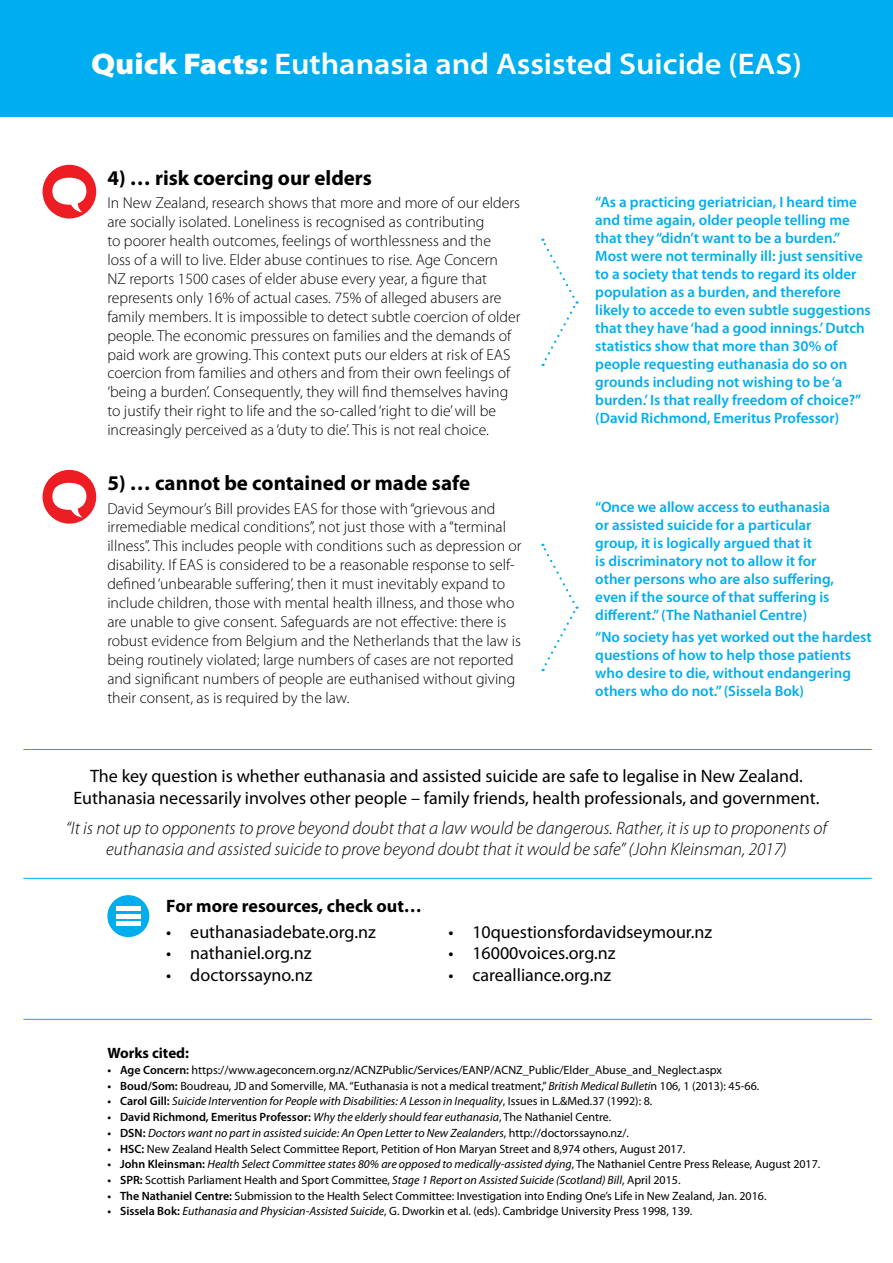
<style>
.page{position:relative;width:893px;height:1263px;background:#fff}
.page>*{position:absolute;margin:0;border:0;box-sizing:border-box;transform-origin:0 0}
.t1{font:600 semi-expanded 30px "Myriad Pro";color:#fff}
.t2{font:700 21px "Myriad Pro";color:#000}
.t3{font:18px "Myriad Pro";color:#000}
.t4{font:italic 300 18px/21.6px "Myriad Pro";color:#000;text-align:center}
.t5{font:700 18px "Myriad Pro";color:#000}
.t6{font:300 15.75px/18.9px "Myriad Pro";color:#000}
.t7{font:600 15px/18px "Myriad Pro";color:#00aeef}
.t8{font:700 15px "Myriad Pro";color:#000}
.t9{font:12px "Myriad Pro";color:#000}
.t10{font:italic 12px "Myriad Pro";color:#000}
.t11{font:600 12px "Myriad Pro";color:#000}
.s1{font-weight:900}
.s2{font-weight:600}
.s3{font-style:italic}
.s4{font-weight:600;font-style:normal}
.s5{font-style:normal}
.s6{font-weight:400;font-style:italic}
.s7{font-weight:400}
</style>
<div class="page">
<div style="left:0;top:0;width:893px;height:117px;background:#00aeef"></div>
<div style="left:43px;top:165px;width:53px;height:53px;background:#ed1d24;border-radius:50%"></div>
<svg style="left:52px;top:178px;width:34px;height:34px"></svg>
<svg style="left:541px;top:239px;width:37px;height:127px"></svg>
<div style="left:43px;top:470px;width:53px;height:54px;background:#ed1d24;border-radius:50%"></div>
<svg style="left:52px;top:483px;width:34px;height:34px"></svg>
<svg style="left:541px;top:544px;width:37px;height:127px"></svg>
<hr style="left:23px;top:749px;width:849px;height:1px;background:#00aeef">
<hr style="left:23px;top:878px;width:849px;height:1px;background:#00aeef">
<hr style="left:23px;top:1019px;width:849px;height:1px;background:#00aeef">
<div style="left:107px;top:895px;width:42px;height:42px;background:#00aeef;border-radius:50%"></div>
<hr style="left:116px;top:907px;width:25px;height:4px;background:#fff">
<hr style="left:116px;top:914px;width:25px;height:4px;background:#fff">
<hr style="left:116px;top:921px;width:25px;height:4px;background:#fff">
<p class="t1" style="left:91px;top:47px;width:712px"><span class="s1">Quick Facts:</span> Euthanasia and Assisted Suicide (EAS)</p>
<p class="t2" style="left:107px;top:166px;width:266px">4) … risk coercing our elders</p>
<p class="t6" style="left:107px;top:194px;width:415px">In New Zealand, research shows that more and more of our elders are socially isolated. Loneliness is recognised as contributing<br>to poorer health outcomes, feelings of worthlessness and the<br>loss of a will to live. Elder abuse continues to rise. Age Concern<br>NZ reports 1500 cases of elder abuse every year, a figure that represents only 16% of actual cases. 75% of alleged abusers are family members. It is impossible to detect subtle coercion of older people. The economic pressures on families and the demands of paid work are growing. This context puts our elders at risk of EAS coercion from families and others and from their own feelings of ‘being a burden’. Consequently, they will find themselves having to justify their right to life and the so-called ‘right to die’ will be increasingly perceived as a ‘duty to die’. This is not real choice.</p>
<p class="t7" style="left:595px;top:193px;width:277px">“As a practicing geriatrician, I heard time and time again, older people telling me that they “didn’t want to be a burden.” Most were not terminally ill: just sensitive to a society that tends to regard its older population as a burden, and therefore likely to accede to even subtle suggestions that they have ‘had a good innings.’ Dutch statistics show that more than 30% of people requesting euthanasia do so on grounds including not wishing to be ‘a burden.’ Is that really freedom of choice?” (David Richmond, Emeritus Professor)</p>
<p class="t2" style="left:107px;top:471px;width:364px">5) … cannot be contained or made safe</p>
<p class="t6" style="left:107px;top:499px;width:416px">David Seymour’s Bill provides EAS for those with “grievous and irremediable medical conditions”, not just those with a “terminal illness”. This includes people with conditions such as depression or disability. If EAS is considered to be a reasonable response to self&shy;defined ‘unbearable suffering’, then it must inevitably expand to include children, those with mental health illness, and those who are unable to give consent. Safeguards are not effective: there is robust evidence from Belgium and the Netherlands that the law is being routinely violated; large numbers of cases are not reported and significant numbers of people are euthanised without giving their consent, as is required by the law.</p>
<p class="t7" style="left:595px;top:498px;width:240px">“Once we allow access to euthanasia or assisted suicide for a particular group, it is logically argued that it<br>is discriminatory not to allow it for other persons who are also suffering, even if the source of that suffering is different.” (The Nathaniel Centre)</p>
<p class="t7" style="left:595px;top:629px;width:278px">“No society has yet worked out the hardest questions of how to help those patients who desire to die, without endangering others who do not.” (Sissela Bok)</p>
<p class="t3" style="left:90px;top:766px;width:714px">The key question is whether euthanasia and assisted suicide are safe to legalise in New Zealand.</p>
<p class="t3" style="left:74px;top:788px;width:747px">Euthanasia necessarily involves other people – family friends, health professionals, and government.</p>
<p class="t4" style="left:66px;top:817px;width:763px">“It is not up to opponents to prove beyond doubt that a law would be dangerous. Rather, it is up to proponents of euthanasia and assisted suicide to prove beyond doubt that it would be safe” (John Kleinsman, 2017)</p>
<p class="t5" style="left:166px;top:896px;width:257px">For more resources, check out…</p>
<p class="t3" style="left:166px;top:922px;width:211px">• euthanasiadebate.org.nz</p>
<p class="t3" style="left:166px;top:943px;width:147px">• nathaniel.org.nz</p>
<p class="t3" style="left:166px;top:965px;width:148px">• doctorssayno.nz</p>
<p class="t3" style="left:448px;top:922px;width:265px">• 10questionsfordavidseymour.nz</p>
<p class="t3" style="left:448px;top:943px;width:169px">• 16000voices.org.nz</p>
<p class="t3" style="left:448px;top:965px;width:164px">• carealliance.org.nz</p>
<p class="t8" style="left:107px;top:1045px;width:83px">Works cited:</p>
<p class="t9" style="left:107px;top:1063px;width:616px"><span class="s2">• Age Concern:</span> https://www.ageconcern.org.nz/ACNZPublic/Services/EANP/ACNZ_Public/Elder_Abuse_and_Neglect.aspx</p>
<p class="t9" style="left:107px;top:1079px;width:653px"><span class="s2">• Boud/Som:</span> Boudreau, JD and Somerville, MA. “Euthanasia is not a medical treatment,” <span class="s3">British Medical Bulleti</span>n 106, 1 (2013): 45-66.</p>
<p class="t10" style="left:107px;top:1095px;width:546px"><span class="s4">• Carol Gill:</span> Suicide Intervention for People with Disabilities: A Lesson in Inequality<span class="s5">, Issues in L.&amp;Med.37 (1992): 8.</span></p>
<p class="t11" style="left:107px;top:1110px;width:505px">• David Richmond, Emeritus Professor: <span class="s6">Why the elderly should fear euthanasia</span><span class="s7">, The Nathaniel Centre.</span></p>
<p class="t10" style="left:107px;top:1126px;width:523px"><span class="s4">• DSN:</span> Doctors want no part in assisted suicide: An Open Letter to New Zealanders<span class="s5">, http://doctorssayno.nz/.</span></p>
<p class="t9" style="left:107px;top:1142px;width:579px"><span class="s2">• HSC:</span> New Zealand Health Select Committee Report, Petition of Hon Maryan Street and 8,974 others, August 2017.</p>
<p class="t10" style="left:107px;top:1158px;width:715px"><span class="s4">• John Kleinsman:</span> Health Select Committee states 80% are opposed to medically-assisted dying<span class="s5">, The Nathaniel Centre Press Release, August 2017.</span></p>
<p class="t9" style="left:107px;top:1173px;width:575px"><span class="s2">• SPR:</span> Scottish Parliament Health and Sport Committee, <span class="s3">Stage 1 Report on Assisted Suicide (Scotland) Bill</span>, April 2015.</p>
<p class="t9" style="left:107px;top:1189px;width:661px"><span class="s2">• The Nathaniel Centre:</span> Submission to the Health Select Committee: Investigation into Ending One’s Life in New Zealand, Jan. 2016.</p>
<p class="t9" style="left:107px;top:1204px;width:587px"><span class="s2">• Sissela Bok:</span> <span class="s3">Euthanasia and Physician-Assisted Suicide</span>, G. Dworkin et al. (eds). Cambridge University Press 1998, 139.</p>
</div>
